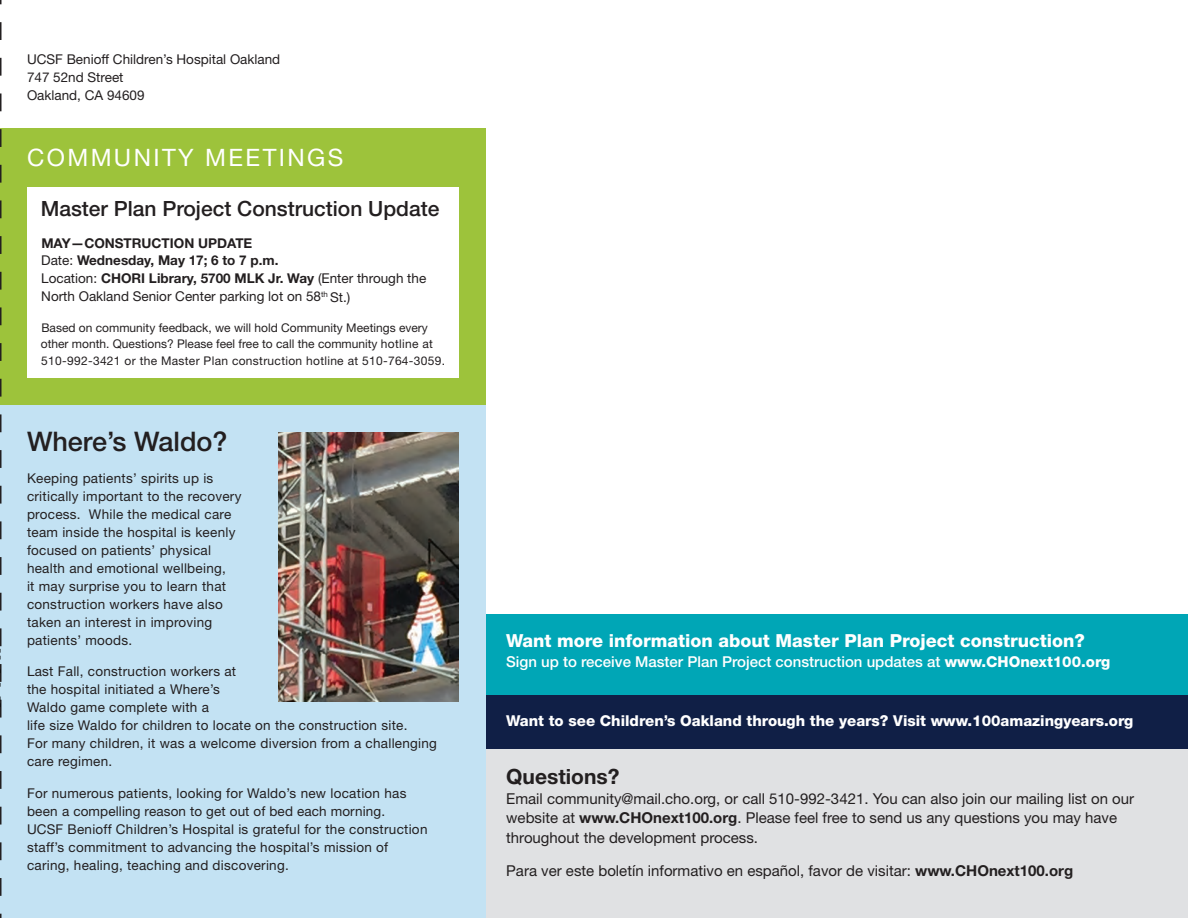
<style>
.page{position:relative;width:1188px;height:918px;background:#fff}
.page>*{position:absolute;margin:0;border:0;box-sizing:border-box;transform-origin:0 0}
.t1{font:500 27px "Helvetica Neue LT Std";color:#231f20}
.t2{font:24px "Helvetica Neue LT Std";letter-spacing:.1em;color:#fff}
.t3{font:500 21px "Helvetica Neue LT Std";color:#231f20}
.t4{font:700 21px "Helvetica Neue LT Std";color:#231f20}
.t5{font:800 18px "Helvetica Neue LT Std";color:#fff}
.t6{font:15px/19.5px "Helvetica Neue LT Std";color:#231f20}
.t7{font:500 15px "Helvetica Neue LT Std";color:#fff}
.t8{font:800 15px "Helvetica Neue LT Std";color:#fff}
.t9{font:13.5px/18px "Helvetica Neue LT Std";letter-spacing:.02em;color:#231f20}
.t10{font:700 13.5px/18px "Helvetica Neue LT Std";color:#231f20}
.t11{font:13.5px/18px "Helvetica Neue LT Std";color:#231f20}
.t12{font:12px/16.5px "Helvetica Neue LT Std";color:#231f20}
.s1{font-weight:400}
.s2{font-weight:800}
.s3{font-weight:700}
</style>
<div class="page">
<div style="left:0;top:405px;width:486px;height:513px;background:#c3e2f3"></div>
<div style="left:486px;top:614px;width:702px;height:81px;background:#00a6b6"></div>
<div style="left:0;top:128px;width:486px;height:277px;background:#9dc33b"></div>
<div style="left:27px;top:188px;width:432px;height:190px;background:#fff"></div>
<div style="left:486px;top:749px;width:702px;height:169px;background:#e0e1e3"></div>
<svg style="left:0;top:0;width:2px;height:918px"></svg>
<div style="left:486px;top:695px;width:702px;height:54px;background:#101f46"></div>
<img style="left:278px;top:432px;width:181px;height:269px">
<p class="t11" style="left:27px;top:50px;width:255px">UCSF Benioff Children’s Hospital Oakland<br>747 52nd Street<br>Oakland, CA 94609</p>
<h2 class="t2" style="left:27px;top:143px;width:318px">COMMUNITY MEETINGS</h2>
<h3 class="t3" style="left:41px;top:196px;width:400px">Master Plan Project Construction Update</h3>
<p class="t10" style="left:41px;top:233px;width:387px">MAY—CONSTRUCTION UPDATE<br><span class="s1">Date:</span> Wednesday, May 17; 6 to 7 p.m.<br><span class="s1">Location:</span> CHORI Library, 5700 MLK Jr. Way <span class="s1">(Enter through the North Oakland Senior Center parking lot on 58</span><sup>th</sup> <span class="s1">St.)</span></p>
<p class="t12" style="left:41px;top:319px;width:406px">Based on community feedback, we will hold Community Meetings every other month. Questions? Please feel free to call the community hotline at<br>510-992-3421 or the Master Plan construction hotline at 510-764-3059.</p>
<h1 class="t1" style="left:27px;top:426px;width:202px">Where’s Waldo?</h1>
<p class="t9" style="left:27px;top:469px;width:216px">Keeping patients’ spirits up is critically important to the recovery process. While the medical care team inside the hospital is keenly focused on patients’ physical health and emotional wellbeing,<br>it may surprise you to learn that construction workers have also taken an interest in improving patients’ moods.</p>
<p class="t9" style="left:27px;top:662px;width:412px">Last Fall, construction workers at<br>the hospital initiated a Where’s<br>Waldo game complete with a<br>life size Waldo for children to locate on the construction site.<br>For many children, it was a welcome diversion from a challenging care regimen.</p>
<p class="t9" style="left:27px;top:784px;width:402px">For numerous patients, looking for Waldo’s new location has been a compelling reason to get out of bed each morning.<br>UCSF Benioff Children’s Hospital is grateful for the construction staff’s commitment to advancing the hospital’s mission of caring, healing, teaching and discovering.</p>
<h3 class="t5" style="left:506px;top:630px;width:580px">Want more information about Master Plan Project construction?</h3>
<p class="t7" style="left:506px;top:653px;width:606px">Sign up to receive Master Plan Project construction updates at <span class="s2">www.CHOnext100.org</span></p>
<p class="t8" style="left:506px;top:712px;width:629px">Want to see Children’s Oakland through the years? Visit www.100amazingyears.org</p>
<h3 class="t4" style="left:506px;top:764px;width:115px">Questions?</h3>
<p class="t6" style="left:506px;top:789px;width:629px">Email community@mail.cho.org, or call 510-992-3421. You can also join our mailing list on our website at <span class="s3">www.CHOnext100.org</span>. Please feel free to send us any questions you may have throughout the development process.</p>
<p class="t6" style="left:506px;top:861px;width:568px">Para ver este boletín informativo en español, favor de visitar: <span class="s3">www.CHOnext100.org</span></p>
</div>
